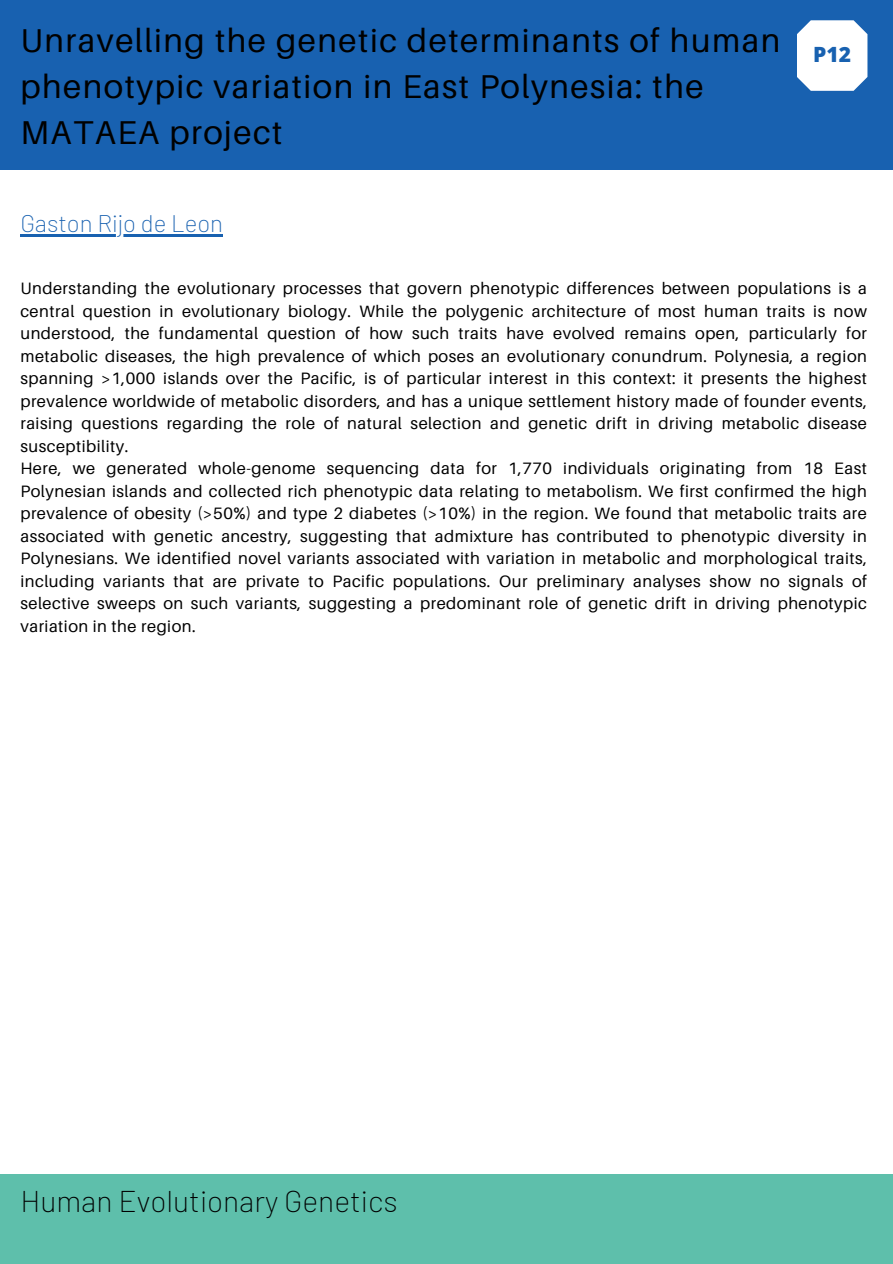
<style>
.page{position:relative;width:893px;height:1264px;background:#fff}
.page>*{position:absolute;margin:0;border:0;box-sizing:border-box;transform-origin:0 0}
.t1{font:33px/46.2px "Aileron";letter-spacing:.045em;color:#000}
.t2{font:200 30px "Barlow";color:#000}
.t3{font:200 24px "Barlow";color:#1861b0}
.t4{font:800 21px "Open Sans";color:#1861b0}
.t5{font:16.5px/22.5px "Aileron";letter-spacing:.03em;color:#000;text-align:justify}
</style>
<div class="page">
<div style="left:0;top:0;width:892px;height:169px;background:#1861b0"></div>
<div style="left:0;top:1174px;width:892px;height:89px;background:#5ebfab"></div>
<svg style="left:797px;top:20px;width:70px;height:71px"></svg>
<hr style="left:20px;top:234px;width:203px;height:2px;background:#1861b0">
<p class="t1" style="left:20px;top:17px;width:761px">Unravelling the genetic determinants of human phenotypic variation in East Polynesia: the<br>MATAEA project</p>
<p class="t3" style="left:20px;top:208px;width:204px">Gaston Rijo de Leon</p>
<p class="t4" style="left:813px;top:39px;width:39px">P12</p>
<h1 class="t5" style="left:20px;top:277px;width:848px">Understanding the evolutionary processes that govern phenotypic differences between populations is a central question in evolutionary biology. While the polygenic architecture of most human traits is now understood, the fundamental question of how such traits have evolved remains open, particularly for metabolic diseases, the high prevalence of which poses an evolutionary conundrum. Polynesia, a region spanning &gt;1,000 islands over the Pacific, is of particular interest in this context: it presents the highest prevalence worldwide of metabolic disorders, and has a unique settlement history made of founder events, raising questions regarding the role of natural selection and genetic drift in driving metabolic disease susceptibility.</h1>
<h2 class="t5" style="left:20px;top:457px;width:848px">Here, we generated whole-genome sequencing data for 1,770 individuals originating from 18 East Polynesian islands and collected rich phenotypic data relating to metabolism. We first confirmed the high prevalence of obesity (&gt;50%) and type 2 diabetes (&gt;10%) in the region. We found that metabolic traits are associated with genetic ancestry, suggesting that admixture has contributed to phenotypic diversity in Polynesians. We identified novel variants associated with variation in metabolic and morphological traits, including variants that are private to Pacific populations. Our preliminary analyses show no signals of selective sweeps on such variants, suggesting a predominant role of genetic drift in driving phenotypic variation in the region.</h2>
<h1 class="t2" style="left:20px;top:1181px;width:378px">Human Evolutionary Genetics</h1>
</div>
